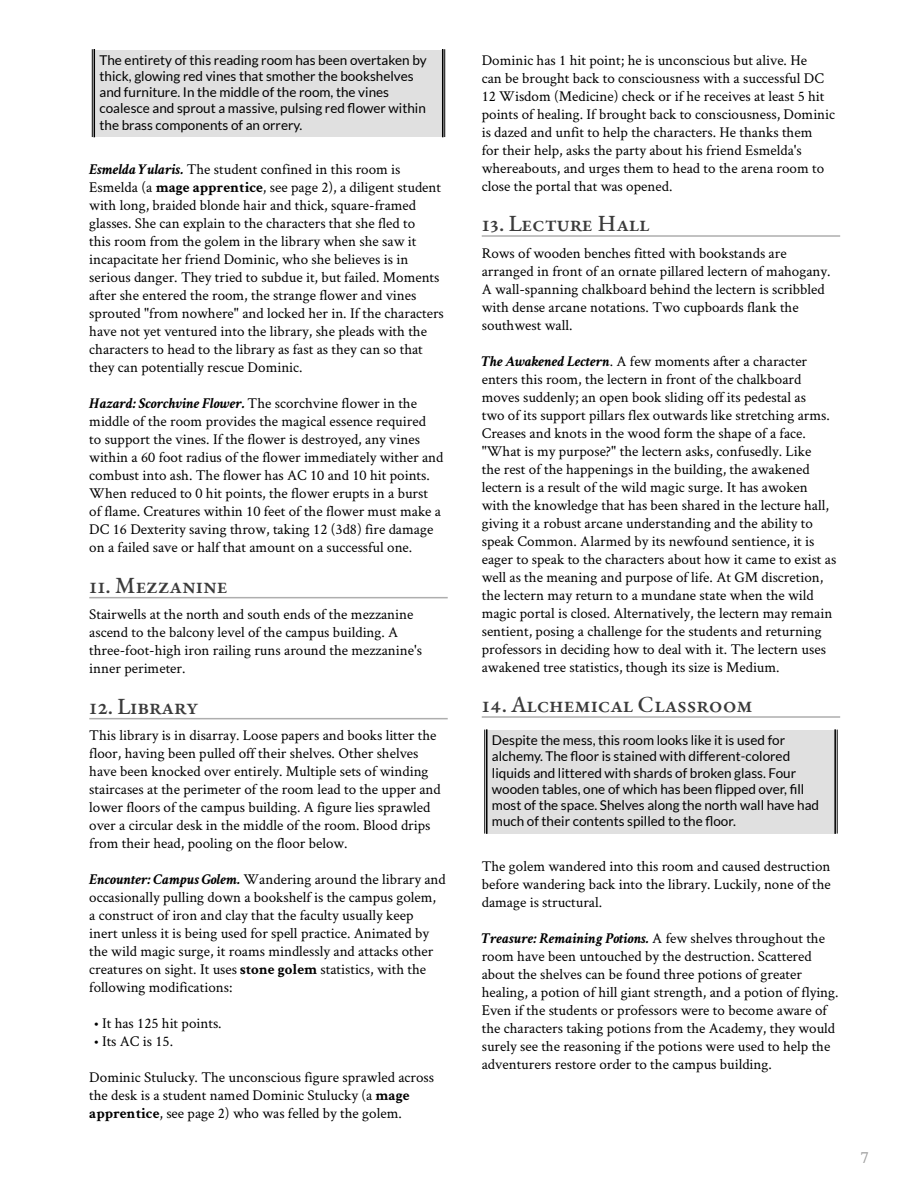
<style>
.page{position:relative;width:918px;height:1188px;background:#fff}
.page>*{position:absolute;margin:0;border:0;box-sizing:border-box;transform-origin:0 0}
.Heading_2{font:500 22.5px "EB Garamond";letter-spacing:-.005em;color:#3b3b3b}
.Core_Body{font:15px/18px "Crimson Text";color:#000}
.t1{font:15px "Noto Serif";color:#9e9e9e}
.Boxed_Text{font:13.5px/16.2px "Lato";color:#000}
.s1{font-weight:700;font-style:italic}
.s2{font-weight:700}
</style>
<div class="page">
<div style="left:94px;top:50px;width:349px;height:87px;background:#e0e0e0"></div>
<hr style="left:92px;top:50px;width:1px;height:87px;background:#000">
<hr style="left:94px;top:50px;width:1px;height:87px;background:#000">
<hr style="left:444px;top:50px;width:1px;height:87px;background:#000">
<hr style="left:442px;top:50px;width:1px;height:87px;background:#000">
<hr style="left:89px;top:597px;width:359px;height:1px;background:#aeaeae">
<hr style="left:89px;top:718px;width:359px;height:1px;background:#aeaeae">
<hr style="left:482px;top:235px;width:358px;height:2px;background:#aeaeae">
<hr style="left:482px;top:716px;width:358px;height:2px;background:#aeaeae">
<div style="left:486px;top:730px;width:350px;height:103px;background:#e0e0e0"></div>
<hr style="left:484px;top:730px;width:1px;height:103px;background:#000">
<hr style="left:486px;top:730px;width:1px;height:103px;background:#000">
<hr style="left:837px;top:730px;width:1px;height:103px;background:#000">
<hr style="left:834px;top:730px;width:2px;height:103px;background:#000">
<p class="Boxed_Text" style="left:99px;top:52px;width:329px">The entirety of this reading room has been overtaken by thick, glowing red vines that smother the bookshelves and furniture. In the middle of the room, the vines coalesce and sprout a massive, pulsing red flower within the brass components of an orrery.</p>
<p class="Core_Body" style="left:89px;top:160px;width:356px"><span class="s1">Esmelda Yularis.</span> The student confined in this room is Esmelda (a <span class="s2">mage apprentice</span>, see page 2), a diligent student with long, braided blonde hair and thick, square-framed glasses. She can explain to the characters that she fled to<br>this room from the golem in the library when she saw it incapacitate her friend Dominic, who she believes is in serious danger. They tried to subdue it, but failed. Moments after she entered the room, the strange flower and vines sprouted "from nowhere" and locked her in. If the characters have not yet ventured into the library, she pleads with the characters to head to the library as fast as they can so that they can potentially rescue Dominic.</p>
<p class="Core_Body" style="left:89px;top:394px;width:356px"><span class="s1">Hazard: Scorchvine Flower.</span> The scorchvine flower in the middle of the room provides the magical essence required<br>to support the vines. If the flower is destroyed, any vines within a 60 foot radius of the flower immediately wither and combust into ash. The flower has AC 10 and 10 hit points.<br>When reduced to 0 hit points, the flower erupts in a burst of flame. Creatures within 10 feet of the flower must make a DC 16 Dexterity saving throw, taking 12 (3d8) fire damage on a failed save or half that amount on a successful one.</p>
<p class="Heading_2" style="left:89px;top:571px;width:140px">11. Mezzanine</p>
<p class="Core_Body" style="left:89px;top:605px;width:334px">Stairwells at the north and south ends of the mezzanine ascend to the balcony level of the campus building. A three-foot-high iron railing runs around the mezzanine's inner perimeter.</p>
<p class="Heading_2" style="left:89px;top:692px;width:111px">12. Library</p>
<p class="Core_Body" style="left:89px;top:726px;width:353px">This library is in disarray. Loose papers and books litter the floor, having been pulled off their shelves. Other shelves have been knocked over entirely. Multiple sets of winding staircases at the perimeter of the room lead to the upper and lower floors of the campus building. A figure lies sprawled over a circular desk in the middle of the room. Blood drips from their head, pooling on the floor below.</p>
<p class="Core_Body" style="left:89px;top:870px;width:358px"><span class="s1">Encounter: Campus Golem.</span> Wandering around the library and occasionally pulling down a bookshelf is the campus golem, a construct of iron and clay that the faculty usually keep<br>inert unless it is being used for spell practice. Animated by the wild magic surge, it roams mindlessly and attacks other creatures on sight. It uses <span class="s2">stone golem</span> statistics, with the following modifications:</p>
<p class="Core_Body" style="left:94px;top:1014px;width:130px">• It has 125 hit points.</p>
<p class="Core_Body" style="left:94px;top:1032px;width:81px">• Its AC is 15.</p>
<p class="Core_Body" style="left:89px;top:1068px;width:346px">Dominic Stulucky. The unconscious figure sprawled across the desk is a student named Dominic Stulucky (a <span class="s2">mage apprentice</span>, see page 2) who was felled by the golem.</p>
<p class="Core_Body" style="left:482px;top:50px;width:355px">Dominic has 1 hit point; he is unconscious but alive. He<br>can be brought back to consciousness with a successful DC 12 Wisdom (Medicine) check or if he receives at least 5 hit points of healing. If brought back to consciousness, Dominic is dazed and unfit to help the characters. He thanks them<br>for their help, asks the party about his friend Esmelda's whereabouts, and urges them to head to the arena room to close the portal that was opened.</p>
<p class="Heading_2" style="left:482px;top:209px;width:170px">13. Lecture Hall</p>
<p class="Core_Body" style="left:482px;top:243px;width:350px">Rows of wooden benches fitted with bookstands are arranged in front of an ornate pillared lectern of mahogany.<br>A wall-spanning chalkboard behind the lectern is scribbled with dense arcane notations. Two cupboards flank the southwest wall.</p>
<p class="Core_Body" style="left:482px;top:351px;width:356px"><span class="s1">The Awakened Lectern</span>. A few moments after a character enters this room, the lectern in front of the chalkboard moves suddenly; an open book sliding off its pedestal as<br>two of its support pillars flex outwards like stretching arms.<br>Creases and knots in the wood form the shape of a face. "What is my purpose?" the lectern asks, confusedly. Like<br>the rest of the happenings in the building, the awakened lectern is a result of the wild magic surge. It has awoken with the knowledge that has been shared in the lecture hall, giving it a robust arcane understanding and the ability to speak Common. Alarmed by its newfound sentience, it is eager to speak to the characters about how it came to exist as well as the meaning and purpose of life. At GM discretion, the lectern may return to a mundane state when the wild magic portal is closed. Alternatively, the lectern may remain sentient, posing a challenge for the students and returning professors in deciding how to deal with it. The lectern uses awakened tree statistics, though its size is Medium.</p>
<p class="Heading_2" style="left:482px;top:690px;width:273px">14. Alchemical Classroom</p>
<p class="Boxed_Text" style="left:492px;top:732px;width:329px">Despite the mess, this room looks like it is used for alchemy. The floor is stained with different-colored liquids and littered with shards of broken glass. Four wooden tables, one of which has been flipped over, fill most of the space. Shelves along the north wall have had much of their contents spilled to the floor.</p>
<p class="Core_Body" style="left:482px;top:856px;width:351px;text-align:justify">The golem wandered into this room and caused destruction before wandering back into the library. Luckily, none of the damage is structural.</p>
<p class="Core_Body" style="left:482px;top:928px;width:358px"><span class="s1">Treasure: Remaining Potions.</span> A few shelves throughout the room have been untouched by the destruction. Scattered about the shelves can be found three potions of greater healing, a potion of hill giant strength, and a potion of flying.<br>Even if the students or professors were to become aware of the characters taking potions from the Academy, they would surely see the reasoning if the potions were used to help the adventurers restore order to the campus building.</p>
<p class="t1" style="left:860px;top:1148px;width:10px">7</p>
</div>
